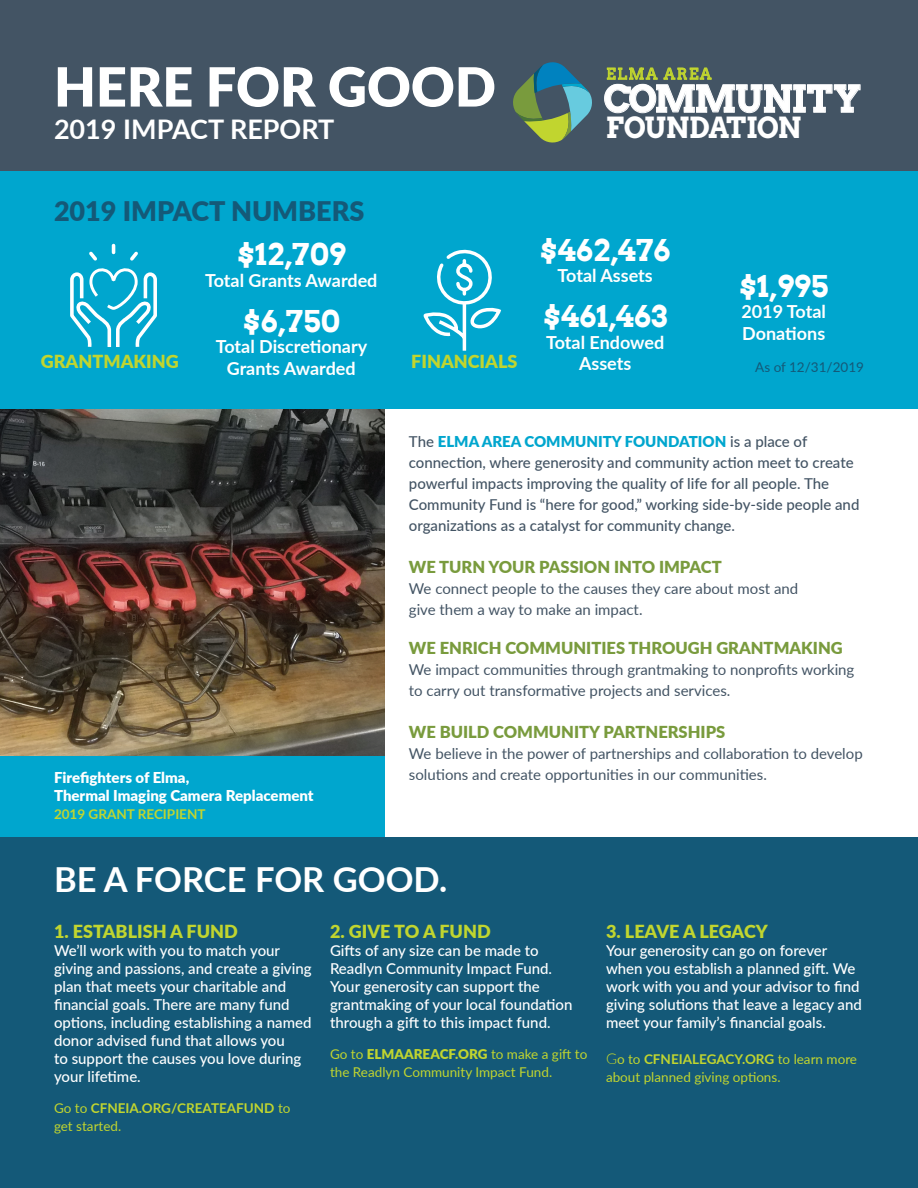
<style>
.page{position:relative;width:918px;height:1188px;background:#fff}
.page>*{position:absolute;margin:0;border:0;box-sizing:border-box;transform-origin:0 0}
.t1{font:900 54px "Lato";color:#fff}
.t2{font:700 37.05px "Arvo";letter-spacing:-.025em;color:#fff}
.Script_Accent_-_Whit{font:700 34.5px "Lato";color:#fff}
.t3{font:700 30px "Arvo";color:#fff}
.t4{font:700 28.95px "Arvo";letter-spacing:-.025em;color:#fff}
.t5{font:900 27px "Lato";color:#145978}
.t6{font:700 27px "Lato";color:#fff}
.t7{font:700 18px/21.6px "Lato";color:#fff;text-align:center}
.t8{font:900 18px "Lato";color:#c1d52f}
.Subhead_CAPS_-_Arvo{font:900 16.5px "Lato";color:#799b3d}
.t9{font:15.15px "Arvo";letter-spacing:.11em;color:#c1d52f}
.t10{font:500 15px/18px "Lato";color:#fff}
.Subhead_CAPS_-_Arvo-2{font:15px/21px "Lato";color:#435464}
.Subhead_CAPS_-_Arvo-3{font:500 15px/21px "Lato";color:#435464}
.t11{font:900 15px/18px "Lato";color:#fff}
.Std_Paragraph_-_Lato{font:13.5px/18px "Lato";color:#c1d52f}
.Std_Paragraph_-_Lato-2{font:700 13.5px/18px "Lato";color:#c1d52f}
.t12{font:13.5px "Lato";color:#145978}
.s1{font-weight:900;color:#00a6ce}
.s2{font-weight:400}
.s3{font-weight:900}
.s4{font-weight:300;font-size:15px}
.s5{font-weight:700}
</style>
<div class="page">
<img style="left:0;top:409px;width:385px;height:347px">
<div style="left:0;top:0;width:918px;height:171px;background:#435464"></div>
<svg style="left:513px;top:62px;width:79px;height:81px"></svg>
<div style="left:0;top:171px;width:918px;height:238px;background:#00a6ce"></div>
<svg style="left:70px;top:244px;width:87px;height:103px"></svg>
<svg style="left:424px;top:250px;width:77px;height:101px"></svg>
<div style="left:0;top:756px;width:385px;height:81px;background:#00a6ce"></div>
<div style="left:0;top:837px;width:918px;height:351px;background:#145978"></div>
<p class="t1" style="left:54px;top:46px;width:443px">HERE FOR GOOD</p>
<p class="t6" style="left:54px;top:109px;width:282px">2019 IMPACT REPORT</p>
<p class="t9" style="left:606px;top:65px;width:106px">ELMA AREA</p>
<p class="t2" style="left:603px;top:76px;width:259px">COMMUNITY</p>
<p class="t4" style="left:606px;top:110px;width:197px">FOUNDATION</p>
<p class="t5" style="left:54px;top:191px;width:312px">2019 IMPACT NUMBERS</p>
<p class="t3" style="left:237px;top:236px;width:110px">$12,709</p>
<p class="t7" style="left:205px;top:269px;width:174px">Total Grants Awarded</p>
<p class="t3" style="left:243px;top:302px;width:99px">$6,750</p>
<p class="t7" style="left:216px;top:335px;width:153px">Total Discretionary<br>Grants Awarded</p>
<p class="t8" style="left:41px;top:348px;width:139px">GRANTMAKING</p>
<p class="t11" style="left:54px;top:768px;width:261px">Firefighters of Elma,<br>Thermal Imaging Camera Replacement</p>
<p class="Std_Paragraph_-_Lato-2" style="left:54px;top:805px;width:153px">2019 GRANT RECIPIENT</p>
<p class="t3" style="left:540px;top:231px;width:132px">$462,476</p>
<p class="t7" style="left:558px;top:264px;width:97px">Total Assets</p>
<p class="t3" style="left:543px;top:298px;width:126px">$461,463</p>
<p class="t7" style="left:546px;top:331px;width:120px">Total Endowed<br>Assets</p>
<p class="t3" style="left:739px;top:267px;width:91px">$1,995</p>
<p class="t7" style="left:741px;top:300px;width:86px">2019 Total</p>
<p class="t7" style="left:742px;top:322px;width:85px">Donations</p>
<p class="t8" style="left:411px;top:348px;width:108px">FINANCIALS</p>
<p class="t12" style="left:755px;top:358px;width:110px">As of 12/31/2019</p>
<p class="Subhead_CAPS_-_Arvo-3" style="left:409px;top:430px;width:452px">The <span class="s1">ELMA AREA COMMUNITY FOUNDATION</span> is a place of connection, where generosity and community action meet to create powerful impacts improving the quality of life for all people. The Community Fund is “here for good,” working side-by-side people and organizations as a catalyst for community change.</p>
<p class="Subhead_CAPS_-_Arvo" style="left:409px;top:555px;width:314px">WE TURN YOUR PASSION INTO IMPACT</p>
<p class="Subhead_CAPS_-_Arvo-2" style="left:409px;top:577px;width:391px">We connect people to the causes they care about most and give them a way to make an impact.</p>
<p class="Subhead_CAPS_-_Arvo" style="left:409px;top:636px;width:435px">WE ENRICH COMMUNITIES THROUGH GRANTMAKING</p>
<p class="Subhead_CAPS_-_Arvo-2" style="left:409px;top:658px;width:447px">We impact communities through grantmaking to nonprofits working to carry out transformative projects and services.</p>
<p class="Subhead_CAPS_-_Arvo" style="left:409px;top:720px;width:318px">WE BUILD COMMUNITY PARTNERSHIPS</p>
<p class="Subhead_CAPS_-_Arvo-2" style="left:409px;top:742px;width:455px">We believe in the power of partnerships and collaboration to develop solutions and create opportunities in our communities.</p>
<p class="Script_Accent_-_Whit" style="left:54px;top:854px;width:395px">BE A FORCE FOR GOOD.</p>
<p class="t8" style="left:54px;top:918px;width:185px">1. ESTABLISH A FUND</p>
<p class="t10" style="left:54px;top:941px;width:259px">We’ll work with you to match your giving and passions, and create a giving plan that meets your charitable and financial goals. There are many fund options, including establishing a named donor advised fund that allows you<br>to support the causes you love during your lifetime.</p>
<p class="Std_Paragraph_-_Lato-2" style="left:54px;top:1099px;width:238px"><span class="s2">Go to</span> CFNEIA.ORG/CREATEAFUND <span class="s2">to get started.</span></p>
<p class="t8" style="left:330px;top:918px;width:162px">2. GIVE TO A FUND</p>
<p class="t10" style="left:330px;top:941px;width:244px">Gifts of any size can be made to Readlyn Community Impact Fund.<br>Your generosity can support the grantmaking of your local foundation through a gift to this impact fund.</p>
<p class="Std_Paragraph_-_Lato" style="left:330px;top:1045px;width:259px">Go to <span class="s3">ELMAAREACF.ORG</span> to make a gift to the Readlyn Community Impact Fund.</p>
<p class="t8" style="left:606px;top:918px;width:163px">3. LEAVE A LEGACY</p>
<p class="t10" style="left:606px;top:941px;width:257px">Your generosity can go on forever when you establish a planned gift. We work with you and your advisor to find giving solutions that leave a legacy and meet your family’s financial goals.</p>
<p class="Std_Paragraph_-_Lato" style="left:606px;top:1049px;width:253px"><span class="s4">G</span>o to <span class="s5">CFNEIALEGACY.ORG</span> to learn more about planned giving options.</p>
</div>
